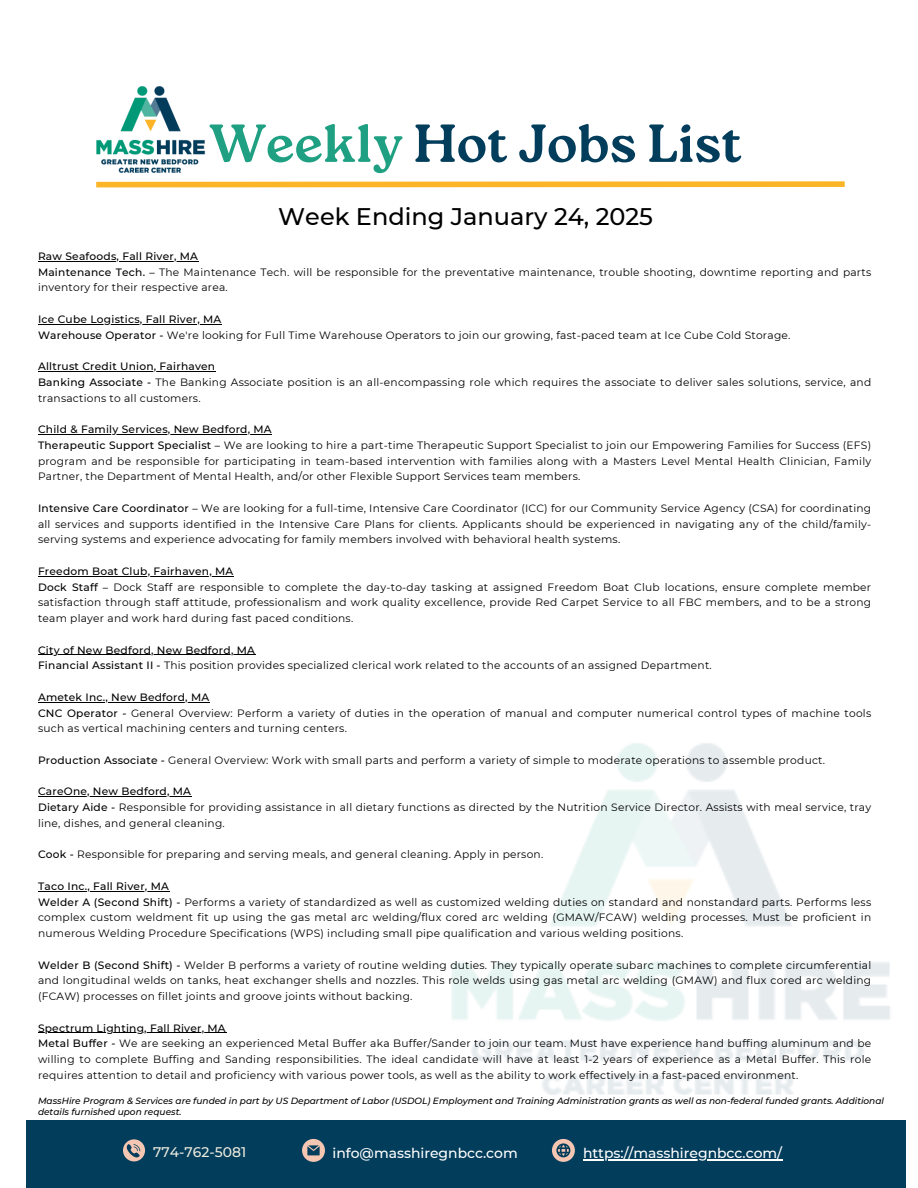
<style>
.page{position:relative;width:918px;height:1188px;background:#fff}
.page>*{position:absolute;margin:0;border:0;box-sizing:border-box;transform-origin:0 0}
.t1{font:700 53.4px "Roca One";color:#033d5c}
.t2{font:500 24px "Montserrat";color:#000}
.t3{font:500 13.95px "Montserrat";color:#fff}
.t4{font:500 13.95px "Montserrat";color:#eeecde}
.t5{font:10.65px/15.8px "Montserrat";letter-spacing:.02em;color:#000}
.t6{font:italic 500 9px/11.2px "Montserrat";color:#000001}
.s1{color:#1fa082}
.s2{font-weight:500}
</style>
<div class="page">
<div style="left:26px;top:1120px;width:879px;height:68px;background:#033d5c"></div>
<svg style="left:302px;top:1139px;width:23px;height:22px"></svg>
<svg style="left:552px;top:1139px;width:22px;height:22px"></svg>
<svg style="left:123px;top:1139px;width:22px;height:22px"></svg>
<svg style="left:96px;top:181px;width:749px;height:7px;background:#fcc350"></svg>
<img style="left:96px;top:86px;width:110px;height:87px">
<img style="left:451px;top:743px;width:439px;height:352px">
<hr style="left:38px;top:261px;width:160px;height:1px;background:#000">
<hr style="left:38px;top:324px;width:184px;height:1px;background:#000">
<hr style="left:38px;top:371px;width:177px;height:1px;background:#000">
<hr style="left:38px;top:434px;width:234px;height:1px;background:#000">
<hr style="left:38px;top:576px;width:196px;height:1px;background:#000">
<hr style="left:38px;top:654px;width:217px;height:1px;background:#000">
<hr style="left:38px;top:702px;width:171px;height:1px;background:#000">
<hr style="left:38px;top:796px;width:153px;height:1px;background:#000">
<hr style="left:38px;top:891px;width:131px;height:1px;background:#000">
<hr style="left:38px;top:1032px;width:188px;height:1px;background:#000">
<hr style="left:583px;top:1159px;width:199px;height:1px;background:#fff">
<h1 class="t1" style="left:209px;top:112px;width:535px"><span class="s1">Weekly</span> Hot Jobs List</h1>
<h2 class="t2" style="left:278px;top:200px;width:376px">Week Ending January 24, 2025</h2>
<p class="t5" style="left:38px;top:248px;width:835px"><span class="s2">Raw Seafoods, Fall River, MA<br>Maintenance Tech. –</span> The Maintenance Tech. will be responsible for the preventative maintenance, trouble shooting, downtime reporting and parts inventory for their respective area.</p>
<p class="t5" style="left:38px;top:311px;width:754px"><span class="s2">Ice Cube Logistics, Fall River, MA<br>Warehouse Operator -</span> We're looking for Full Time Warehouse Operators to join our growing, fast-paced team at Ice Cube Cold Storage.</p>
<p class="t5" style="left:38px;top:358px;width:835px"><span class="s2">Alltrust Credit Union, Fairhaven<br>Banking Associate -</span> The Banking Associate position is an all-encompassing role which requires the associate to deliver sales solutions, service, and transactions to all customers.</p>
<p class="t5" style="left:38px;top:421px;width:835px"><span class="s2">Child &amp; Family Services, New Bedford, MA<br>Therapeutic Support Specialist –</span> We are looking to hire a part-time Therapeutic Support Specialist to join our Empowering Families for Success (EFS) program and be responsible for participating in team-based intervention with families along with a Masters Level Mental Health Clinician, Family Partner, the Department of Mental Health, and/or other Flexible Support Services team members.</p>
<p class="t5" style="left:38px;top:500px;width:835px;text-align:justify"><span class="s2">Intensive Care Coordinator –</span> We are looking for a full-time, Intensive Care Coordinator (ICC) for our Community Service Agency (CSA) for coordinating all services and supports identified in the Intensive Care Plans for clients. Applicants should be experienced in navigating any of the child/family&shy;serving systems and experience advocating for family members involved with behavioral health systems.</p>
<p class="t5" style="left:38px;top:563px;width:835px"><span class="s2">Freedom Boat Club, Fairhaven, MA<br>Dock Staff –</span> Dock Staff are responsible to complete the day-to-day tasking at assigned Freedom Boat Club locations, ensure complete member satisfaction through staff attitude, professionalism and work quality excellence, provide Red Carpet Service to all FBC members, and to be a strong team player and work hard during fast paced conditions.</p>
<p class="t5" style="left:38px;top:642px;width:675px"><span class="s2">City of New Bedford, New Bedford, MA<br>Financial Assistant II -</span> This position provides specialized clerical work related to the accounts of an assigned Department.</p>
<p class="t5" style="left:38px;top:689px;width:835px"><span class="s2">Ametek Inc., New Bedford, MA<br>CNC Operator -</span> General Overview: Perform a variety of duties in the operation of manual and computer numerical control types of machine tools such as vertical machining centers and turning centers.</p>
<p class="t5" style="left:38px;top:752px;width:789px"><span class="s2">Production Associate -</span> General Overview: Work with small parts and perform a variety of simple to moderate operations to assemble product.</p>
<p class="t5" style="left:38px;top:783px;width:835px"><span class="s2">CareOne, New Bedford, MA<br>Dietary Aide -</span> Responsible for providing assistance in all dietary functions as directed by the Nutrition Service Director. Assists with meal service, tray line, dishes, and general cleaning.</p>
<p class="t5" style="left:38px;top:846px;width:507px"><span class="s2">Cook -</span> Responsible for preparing and serving meals, and general cleaning. Apply in person.</p>
<p class="t5" style="left:38px;top:878px;width:835px"><span class="s2">Taco Inc., Fall River, MA<br>Welder A (Second Shift) -</span> Performs a variety of standardized as well as customized welding duties on standard and nonstandard parts. Performs less complex custom weldment fit up using the gas metal arc welding/flux cored arc welding (GMAW/FCAW) welding processes. Must be proficient in numerous Welding Procedure Specifications (WPS) including small pipe qualification and various welding positions.</p>
<p class="t5" style="left:38px;top:957px;width:835px;text-align:justify"><span class="s2">Welder B (Second Shift) -</span> Welder B performs a variety of routine welding duties. They typically operate subarc machines to complete circumferential and longitudinal welds on tanks, heat exchanger shells and nozzles. This role welds using gas metal arc welding (GMAW) and flux cored arc welding (FCAW) processes on fillet joints and groove joints without backing.</p>
<p class="t5" style="left:38px;top:1020px;width:835px"><span class="s2">Spectrum Lighting, Fall River, MA<br>Metal Buffer -</span> We are seeking an experienced Metal Buffer aka Buffer/Sander to join our team. Must have experience hand buffing aluminum and be willing to complete Buffing and Sanding responsibilities. The ideal candidate will have at least 1-2 years of experience as a Metal Buffer. This role requires attention to detail and proficiency with various power tools, as well as the ability to work effectively in a fast-paced environment.</p>
<p class="t6" style="left:38px;top:1095px;width:848px">MassHire Program &amp; Services are funded in part by US Department of Labor (USDOL) Employment and Training Administration grants as well as non-federal funded grants. Additional details furnished upon request.</p>
<h3 class="t4" style="left:153px;top:1143px;width:94px">774-762-5081</h3>
<h3 class="t3" style="left:333px;top:1143px;width:187px">info@masshiregnbcc.com</h3>
<h3 class="t3" style="left:583px;top:1143px;width:201px">https://masshiregnbcc.com/</h3>
</div>
